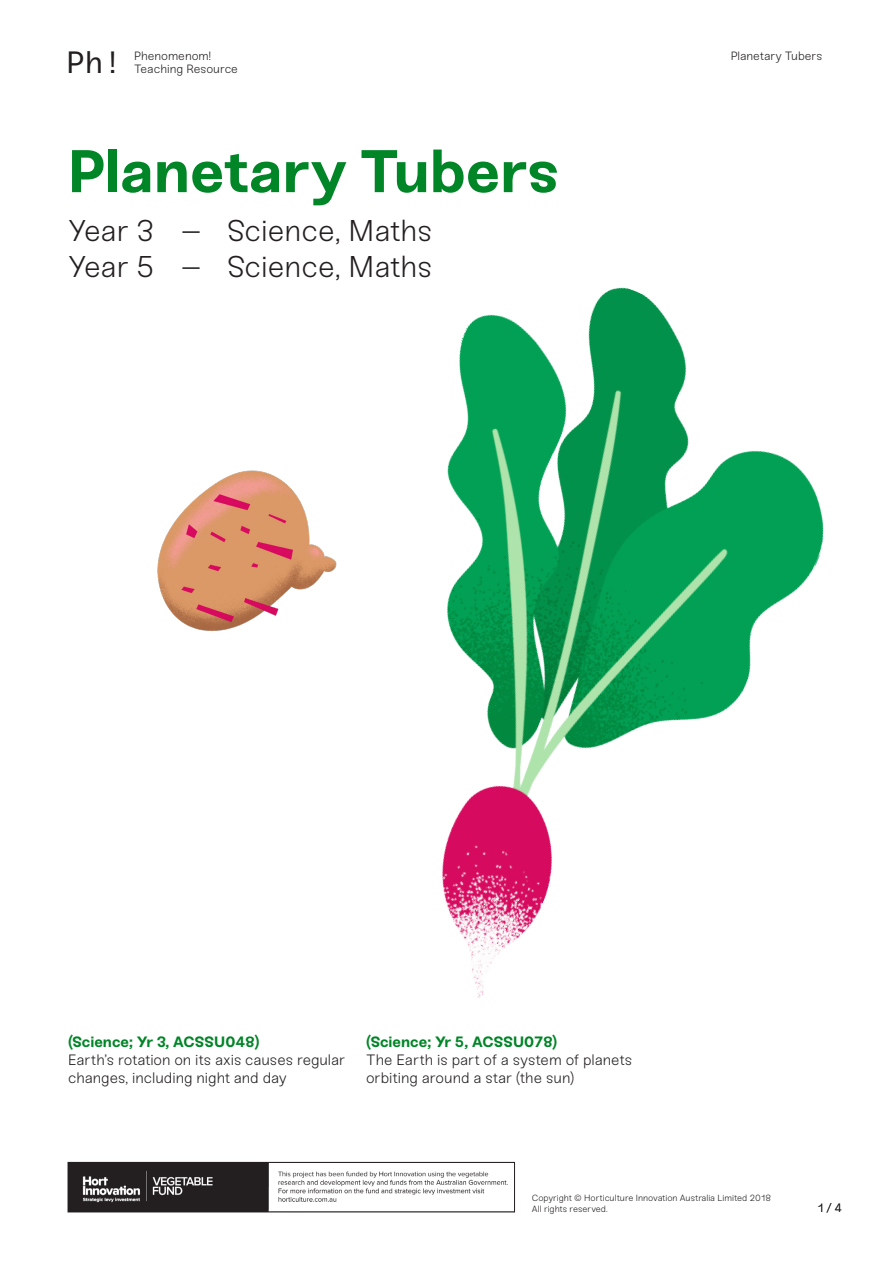
<style>
.page{position:relative;width:893px;height:1263px;background:#fff}
.page>*{position:absolute;margin:0;border:0;box-sizing:border-box;transform-origin:0 0}
.H1__Bold___Black{font:700 60px "Sneak";color:#008527}
.t1{font:30.75px "Sneak Mono";color:#231f20}
.H3__No_Space_after{font:300 30px "Sneak";letter-spacing:-.005em;color:#231f20}
.Body_10{font:300 15px/18px "Sneak";color:#231f20}
.Furniture{font:300 12px "Sneak";color:#231f20}
.Body_10-2{font:300 9px/10.8px "Sneak";letter-spacing:-.005em;color:#231f20}
.s1{font-weight:700;color:#008527}
</style>
<div class="page">
<img style="left:70px;top:1164px;width:438px;height:46px">
<div style="left:68px;top:1162px;width:447px;height:50px;border:1px solid #231f20"></div>
<img style="left:157px;top:475px;width:74px;height:156px">
<img style="left:231px;top:287px;width:593px;height:711px">
<h2 class="t1" style="left:66px;top:44px;width:57px">Ph!</h2>
<p class="Furniture" style="left:134px;top:48px;width:78px">Phenomenom!</p>
<p class="Furniture" style="left:134px;top:62px;width:105px">Teaching Resource</p>
<p class="H1__Bold___Black" style="left:68px;top:134px;width:492px">Planetary Tubers</p>
<p class="H3__No_Space_after" style="left:68px;top:213px;width:366px">Year 3 – Science, Maths</p>
<p class="H3__No_Space_after" style="left:68px;top:249px;width:366px">Year 5 – Science, Maths</p>
<p class="Furniture" style="left:731px;top:48px;width:93px">Planetary Tubers</p>
<p class="Body_10" style="left:68px;top:1033px;width:279px"><span class="s1">(Science; Yr 3, ACSSU048)<br></span>Earth’s rotation on its axis causes regular changes, including night and day</p>
<p class="Body_10" style="left:366px;top:1033px;width:267px"><span class="s1">(Science; Yr 5, ACSSU078)<br></span>The Earth is part of a system of planets orbiting around a star (the sun)</p>
<p class="Body_10-2" style="left:532px;top:1193px;width:241px">Copyright © Horticulture Innovation Australia Limited 2018<br>All rights reserved.</p>
<p class="Furniture" style="left:818px;top:1201px;width:26px">1 / 4</p>
</div>
